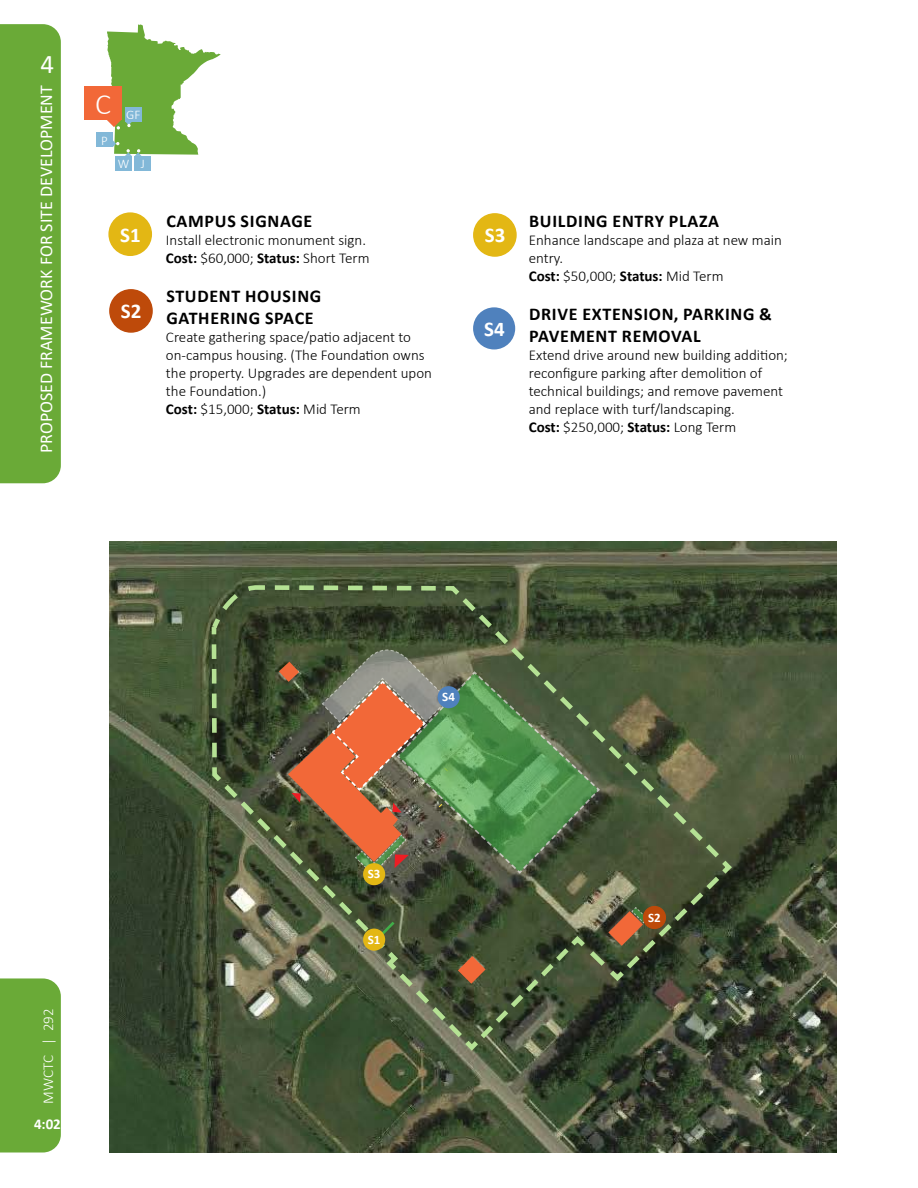
<style>
.page{position:relative;width:918px;height:1188px;background:#fff}
.page>*{position:absolute;margin:0;border:0;box-sizing:border-box;transform-origin:0 0}
.t1{font:300 29.7px "Calibri";color:#fff}
.t2{font:27px "Calibri";color:#fff}
._0000_Proposal_Body{font:700 21px "Calibri";color:#fff}
.MWCTC_body_copy{font:700 18px/21.6px "Calibri";letter-spacing:.04em;color:#000}
.t3{font:18px "Calibri";color:#fff}
.MWCTC_body_copy-2{font:300 15px/18px "Calibri";color:#000}
.t4{font:300 15px "Calibri";color:#fff}
.t5{font:700 15px "Calibri";color:#fff}
.t6{font:300 13.2px "Calibri";color:#fff}
.t7{font:700 12.9px "Calibri";color:#fff}
.s1{font-weight:700}
</style>
<div class="page">
<div style="left:0;top:978px;width:61px;height:175px;background:#6aaa37"></div>
<div style="left:0;top:24px;width:61px;height:459px;background:#6aaa37"></div>
<div style="left:85px;top:86px;width:37px;height:33px;background:#f26838"></div>
<div style="left:96px;top:132px;width:17px;height:15px;background:#82b8d8"></div>
<div style="left:115px;top:156px;width:17px;height:15px;background:#82b8d8"></div>
<div style="left:135px;top:156px;width:16px;height:15px;background:#82b8d8"></div>
<svg style="left:106px;top:24px;width:115px;height:132px"></svg>
<div style="left:109px;top:213px;width:42px;height:42px;background:#e3b714;border-radius:50%"></div>
<div style="left:108px;top:212px;width:44px;height:44px;border:2px solid #e3b714;border-radius:50%"></div>
<div style="left:474px;top:214px;width:42px;height:42px;background:#e3b714;border-radius:50%"></div>
<div style="left:473px;top:213px;width:44px;height:44px;border:2px solid #e3b714;border-radius:50%"></div>
<div style="left:110px;top:290px;width:42px;height:42px;background:#be4a0a;border-radius:50%"></div>
<div style="left:109px;top:289px;width:44px;height:44px;border:2px solid #be4a0a;border-radius:50%"></div>
<img style="left:109px;top:541px;width:728px;height:612px">
<svg style="left:209px;top:583px;width:526px;height:471px"></svg>
<svg style="left:209px;top:635px;width:515px;height:411px"></svg>
<div style="left:363px;top:863px;width:22px;height:22px;background:#e3b714;border-radius:50%"></div>
<div style="left:363px;top:929px;width:22px;height:22px;background:#e3b714;border-radius:50%"></div>
<div style="left:438px;top:686px;width:22px;height:22px;background:#4f81bd;border-radius:50%"></div>
<div style="left:643px;top:906px;width:23px;height:23px;background:#be4a0a;border-radius:50%"></div>
<div style="left:643px;top:906px;width:23px;height:23px;border:1px solid #be4a0a;border-radius:50%"></div>
<div style="left:473px;top:307px;width:42px;height:42px;background:#4f81bd;border-radius:50%"></div>
<h2 class="t2" style="left:41px;top:45px;width:15px">4</h2>
<p class="t3" style="left:34px;top:453px;width:369px;rotate:-90deg">PROPOSED FRAMEWORK FOR SITE DEVELOPMENT</p>
<h1 class="t1" style="left:95px;top:85px;width:17px">C</h1>
<p class="t6" style="left:101px;top:132px;width:8px">P</p>
<p class="t6" style="left:126px;top:107px;width:16px">GF</p>
<p class="t6" style="left:118px;top:156px;width:29px">W J</p>
<p class="MWCTC_body_copy" style="left:166px;top:210px;width:148px">CAMPUS SIGNAGE</p>
<p class="MWCTC_body_copy-2" style="left:166px;top:231px;width:202px">Install electronic monument sign.</p>
<p class="MWCTC_body_copy-2" style="left:166px;top:249px;width:205px"><span class="s1">Cost:</span> $60,000; <span class="s1">Status:</span> Short Term</p>
<p class="MWCTC_body_copy" style="left:166px;top:285px;width:157px">STUDENT HOUSING<br>GATHERING SPACE</p>
<p class="MWCTC_body_copy-2" style="left:166px;top:328px;width:268px">Create gathering space/patio adjacent to on-campus housing. (The Foundation owns the property. Upgrades are dependent upon the Foundation.)</p>
<p class="MWCTC_body_copy-2" style="left:166px;top:400px;width:196px"><span class="s1">Cost:</span> $15,000; <span class="s1">Status:</span> Mid Term</p>
<p class="_0000_Proposal_Body" style="left:120px;top:220px;width:22px">S1</p>
<p class="_0000_Proposal_Body" style="left:485px;top:221px;width:22px">S3</p>
<p class="_0000_Proposal_Body" style="left:121px;top:297px;width:22px">S2</p>
<p class="_0000_Proposal_Body" style="left:484px;top:314px;width:22px">S4</p>
<p class="MWCTC_body_copy" style="left:529px;top:210px;width:192px">BUILDING ENTRY PLAZA</p>
<p class="MWCTC_body_copy-2" style="left:529px;top:231px;width:255px">Enhance landscape and plaza at new main entry.</p>
<p class="MWCTC_body_copy-2" style="left:529px;top:267px;width:196px"><span class="s1">Cost:</span> $50,000; <span class="s1">Status:</span> Mid Term</p>
<p class="MWCTC_body_copy" style="left:529px;top:303px;width:244px">DRIVE EXTENSION, PARKING &amp;<br>PAVEMENT REMOVAL</p>
<p class="MWCTC_body_copy-2" style="left:529px;top:346px;width:261px">Extend drive around new building addition; reconfigure parking after demolition of technical buildings; and remove pavement and replace with turf/landscaping.</p>
<p class="MWCTC_body_copy-2" style="left:529px;top:418px;width:209px"><span class="s1">Cost:</span> $250,000; <span class="s1">Status:</span> Long Term</p>
<p class="t4" style="left:39px;top:1104px;width:97px;rotate:-90deg">MWCTC | 292</p>
<p class="t5" style="left:34px;top:1114px;width:28px">4:02</p>
<p class="t7" style="left:442px;top:688px;width:14px">S4</p>
<p class="t7" style="left:368px;top:865px;width:14px">S3</p>
<p class="t7" style="left:368px;top:930px;width:14px">S1</p>
<p class="t7" style="left:648px;top:908px;width:14px">S2</p>
</div>
